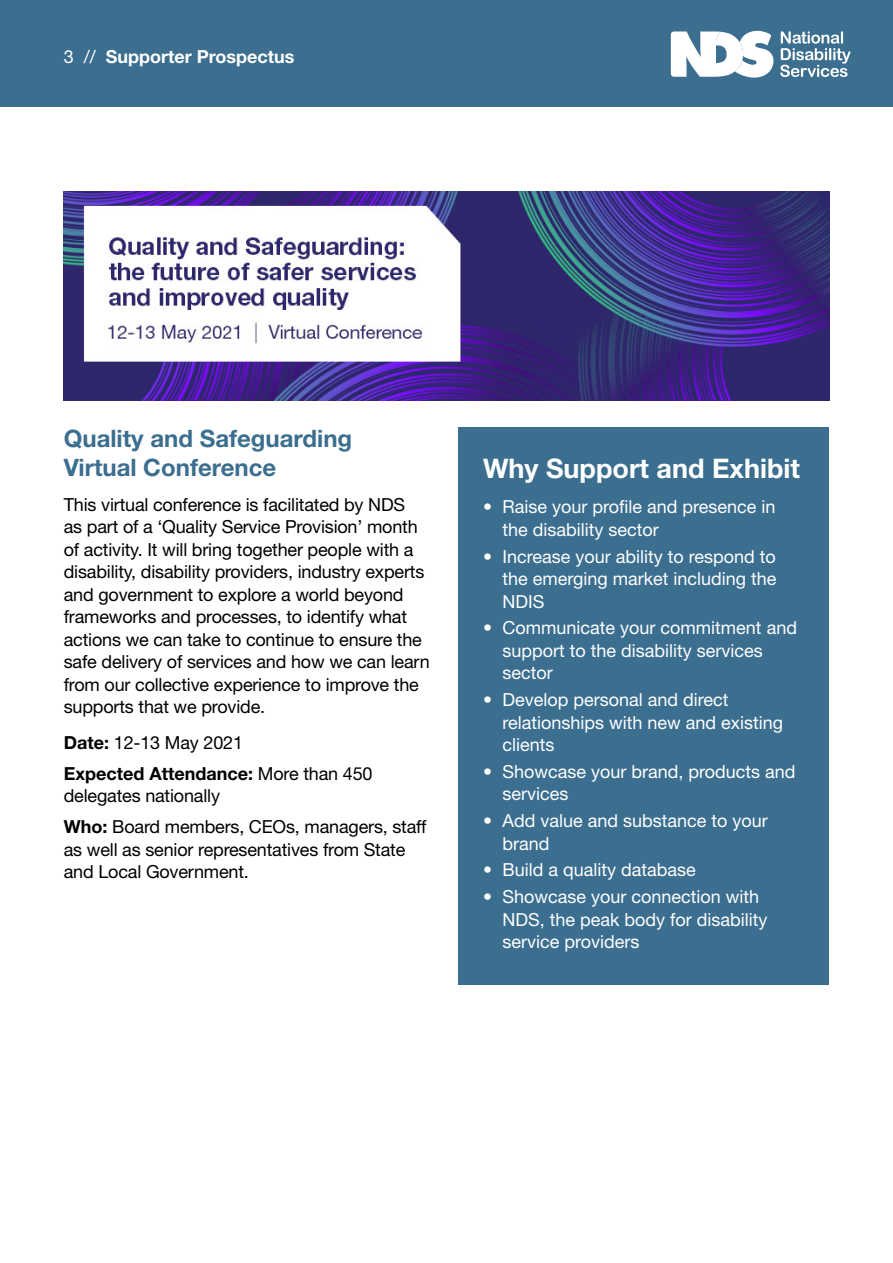
<style>
.page{position:relative;width:893px;height:1263px;background:#fff}
.page>*{position:absolute;margin:0;border:0;box-sizing:border-box;transform-origin:0 0}
.t1{font:700 27px "Helvetica Neue";color:#fff}
.t2{font:700 24px/28.5px "Helvetica Neue";color:#3b6e8f}
.t3{font:18px/22.5px "Helvetica Neue";letter-spacing:-.01em;color:#000}
.t4{font:18px/22.5px "Helvetica Neue";color:#fff}
.t5{font:700 18px/31px "Helvetica Neue";color:#000}
.t6{font:700 18px "Helvetica Neue";color:#fff}
.s1{font-weight:400}
.s2{font-weight:700}
</style>
<div class="page">
<div style="left:0;top:0;width:893px;height:106px;background:#3b6e8f"></div>
<svg style="left:671px;top:31px;width:102px;height:47px"></svg>
<svg style="left:780px;top:31px;width:70px;height:46px"></svg>
<div style="left:459px;top:427px;width:370px;height:557px;background:#3b6e8f"></div>
<img style="left:64px;top:191px;width:765px;height:209px">
<p class="t6" style="left:64px;top:46px;width:232px"><span class="s1">3 //</span> Supporter Prospectus</p>
<h2 class="t2" style="left:64px;top:424px;width:290px">Quality and Safeguarding<br>Virtual Conference</h2>
<p class="t3" style="left:64px;top:493px;width:367px">This virtual conference is facilitated by NDS<br>as part of a ‘Quality Service Provision’ month of activity. It will bring together people with a disability, disability providers, industry experts and government to explore a world beyond frameworks and processes, to identify what actions we can take to continue to ensure the safe delivery of services and how we can learn from our collective experience to improve the supports that we provide.</p>
<p class="t5" style="left:64px;top:726px;width:310px">Date: <span class="s1">12-13 May 2021<br></span>Expected Attendance: <span class="s1">More than 450</span></p>
<p class="t3" style="left:64px;top:780px;width:364px;line-height:31px">delegates nationally<br><span class="s2">Who:</span> Board members, CEOs, managers, staff</p>
<p class="t3" style="left:64px;top:838px;width:343px">as well as senior representatives from State and Local Government.</p>
<h1 class="t1" style="left:483px;top:452px;width:319px">Why Support and Exhibit</h1>
<p class="t4" style="left:502px;top:496px;width:275px;text-indent:-19px">• Raise your profile and presence in the disability sector</p>
<p class="t4" style="left:502px;top:545px;width:275px;text-align:justify;text-indent:-19px">• Increase your ability to respond to the emerging market including the NDIS</p>
<p class="t4" style="left:502px;top:616px;width:296px;text-indent:-19px">• Communicate your commitment and support to the disability services sector</p>
<p class="t4" style="left:502px;top:688px;width:282px;text-indent:-19px">• Develop personal and direct relationships with new and existing clients</p>
<p class="t4" style="left:502px;top:760px;width:295px;text-indent:-19px">• Showcase your brand, products and services</p>
<p class="t4" style="left:502px;top:809px;width:267px;text-indent:-19px">• Add value and substance to your brand</p>
<p class="t4" style="left:483px;top:858px;width:214px">• Build a quality database</p>
<p class="t4" style="left:502px;top:885px;width:267px;text-indent:-19px">• Showcase your connection with<br>NDS, the peak body for disability service providers</p>
</div>
